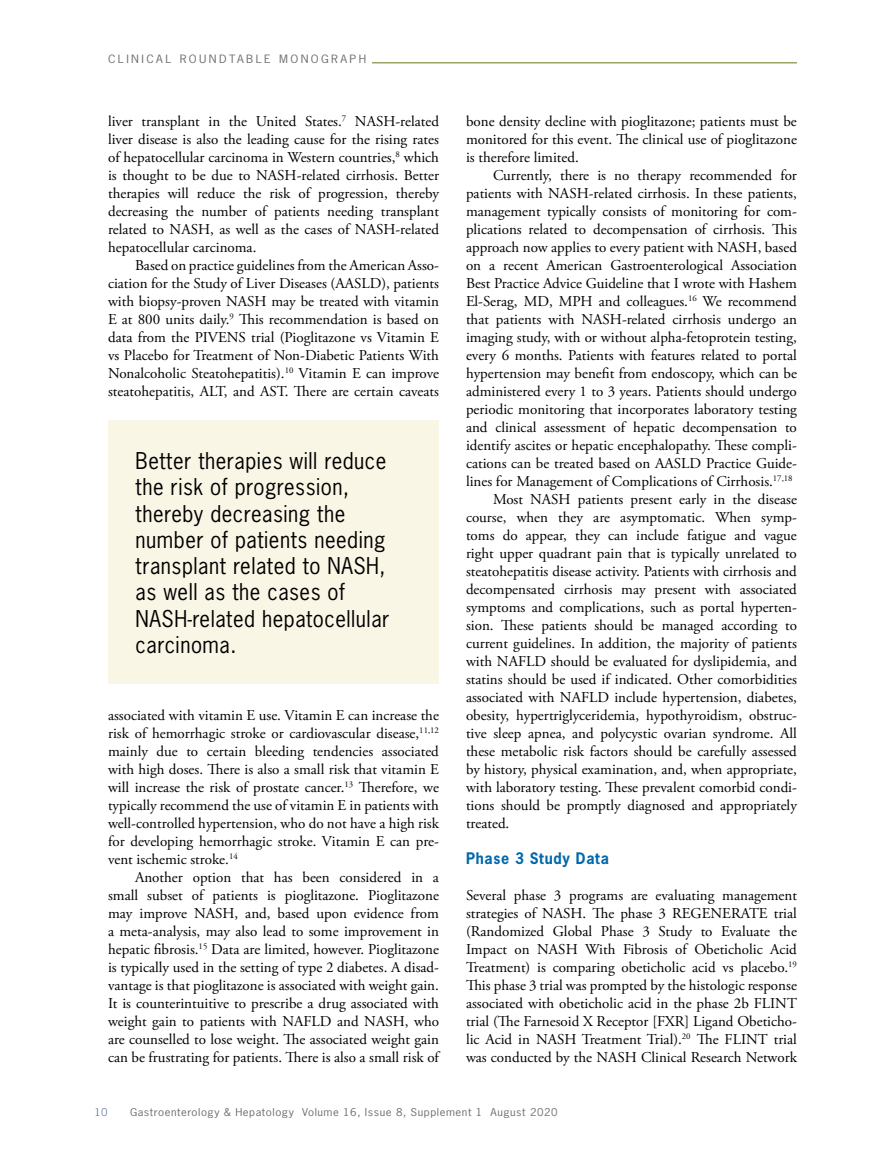
<style>
.page{position:relative;width:878px;height:1175px;background:#fff}
.page>*{position:absolute;margin:0;border:0;box-sizing:border-box;transform-origin:0 0}
.t1{font:21.75px/26.2px "News Gothic Std";letter-spacing:.025em;color:#000;scale:.95 1}
.t2{font:15px/18px "Adobe Garamond Pro";color:#000;text-align:justify}
.t3{font:700 15px "News Gothic Std";letter-spacing:.05em;color:#0068ac;scale:.95 1}
.t4{font:10.8px "News Gothic Std";letter-spacing:.2em;color:#6d6e71;scale:1.11 1}
.t5{font:10.2px "News Gothic Std";letter-spacing:.05em;color:#6d6e71;scale:1.11 1}
.t6{font:10.2px "News Gothic Std";color:#738ba5;scale:1.11 1}
</style>
<div class="page">
<hr style="left:372px;top:63px;width:425px;height:1px;background:#677718">
<div style="left:109px;top:421px;width:330px;height:263px;background:#faf6e6"></div>
<p class="t4" style="left:108px;top:52px;width:234px">CLINICAL ROUNDTABLE MONOGRAPH</p>
<p class="t2" style="left:108px;top:113px;width:332px">liver transplant in the United States.<sup>7</sup> NASH-related liver disease is also the leading cause for the rising rates of hepatocellular carcinoma in Western countries,<sup>8</sup> which is thought to be due to NASH-related cirrhosis. Better therapies will reduce the risk of progression, thereby decreasing the number of patients needing transplant related to NASH, as well as the cases of NASH-related hepatocellular carcinoma.</p>
<p class="t2" style="left:108px;top:257px;width:332px;text-indent:27px">Based on practice guidelines from the American Asso&shy;ciation for the Study of Liver Diseases (AASLD), patients with biopsy-proven NASH may be treated with vitamin E at 800 units daily.<sup>9</sup> This recommendation is based on data from the PIVENS trial (Pioglitazone vs Vitamin E vs Placebo for Treatment of Non-Diabetic Patients With Nonalcoholic Steatohepatitis).<sup>10</sup> Vitamin E can improve steatohepatitis, ALT, and AST. There are certain caveats</p>
<h1 class="t1" style="left:136px;top:447px;width:269px">Better therapies will reduce the risk of progression, thereby decreasing the number of patients needing transplant related to NASH, as well as the cases of<br>NASH-related hepatocellular carcinoma.</h1>
<p class="t2" style="left:108px;top:707px;width:332px">associated with vitamin E use. Vitamin E can increase the risk of hemorrhagic stroke or cardiovascular disease,<sup>11,12 </sup>mainly due to certain bleeding tendencies associated with high doses. There is also a small risk that vitamin E will increase the risk of prostate cancer.<sup>13</sup> Therefore, we typically recommend the use of vitamin E in patients with well-controlled hypertension, who do not have a high risk for developing hemorrhagic stroke. Vitamin E can pre&shy;vent ischemic stroke.<sup>14</sup></p>
<p class="t2" style="left:108px;top:869px;width:332px;text-indent:27px">Another option that has been considered in a small subset of patients is pioglitazone. Pioglitazone may improve NASH, and, based upon evidence from a meta-analysis, may also lead to some improvement in hepatic fibrosis.<sup>15</sup> Data are limited, however. Pioglitazone is typically used in the setting of type 2 diabetes. A disad&shy;vantage is that pioglitazone is associated with weight gain.<br>It is counterintuitive to prescribe a drug associated with weight gain to patients with NAFLD and NASH, who are counselled to lose weight. The associated weight gain can be frustrating for patients. There is also a small risk of</p>
<p class="t2" style="left:466px;top:113px;width:332px">bone density decline with pioglitazone; patients must be monitored for this event. The clinical use of pioglitazone is therefore limited.</p>
<p class="t2" style="left:493px;top:167px;width:305px">Currently, there is no therapy recommended for</p>
<p class="t2" style="left:466px;top:185px;width:332px">patients with NASH-related cirrhosis. In these patients,</p>
<p class="t2" style="left:466px;top:203px;width:332px">management typically consists of monitoring for com-</p>
<p class="t2" style="left:466px;top:221px;width:332px">plications related to decompensation of cirrhosis. This</p>
<p class="t2" style="left:466px;top:239px;width:332px">approach now applies to every patient with NASH, based</p>
<p class="t2" style="left:466px;top:257px;width:332px">on a recent American Gastroenterological Association</p>
<p class="t2" style="left:466px;top:275px;width:332px">Best Practice Advice Guideline that I wrote with Hashem</p>
<p class="t2" style="left:466px;top:293px;width:332px">El-Serag, MD, MPH and colleagues.<sup>16</sup> We recommend</p>
<p class="t2" style="left:466px;top:311px;width:332px">that patients with NASH-related cirrhosis undergo an</p>
<p class="t2" style="left:466px;top:329px;width:332px">imaging study, with or without alpha-fetoprotein testing,</p>
<p class="t2" style="left:466px;top:347px;width:332px">every 6 months. Patients with features related to portal</p>
<p class="t2" style="left:466px;top:365px;width:332px">hypertension may benefit from endoscopy, which can be</p>
<p class="t2" style="left:466px;top:383px;width:332px">administered every 1 to 3 years. Patients should undergo</p>
<p class="t2" style="left:466px;top:401px;width:332px">periodic monitoring that incorporates laboratory testing</p>
<p class="t2" style="left:466px;top:419px;width:332px">and clinical assessment of hepatic decompensation to</p>
<p class="t2" style="left:466px;top:437px;width:332px">identify ascites or hepatic encephalopathy. These compli-</p>
<p class="t2" style="left:466px;top:455px;width:332px">cations can be treated based on AASLD Practice Guide-</p>
<p class="t2" style="left:466px;top:473px;width:328px">lines for Management of Complications of Cirrhosis.<sup>17,18</sup></p>
<p class="t2" style="left:493px;top:491px;width:305px">Most NASH patients present early in the disease</p>
<p class="t2" style="left:466px;top:509px;width:332px">course, when they are asymptomatic. When symp-</p>
<p class="t2" style="left:466px;top:527px;width:332px">toms do appear, they can include fatigue and vague</p>
<p class="t2" style="left:466px;top:545px;width:332px">right upper quadrant pain that is typically unrelated to</p>
<p class="t2" style="left:466px;top:563px;width:332px">steatohepatitis disease activity. Patients with cirrhosis and</p>
<p class="t2" style="left:466px;top:581px;width:332px">decompensated cirrhosis may present with associated</p>
<p class="t2" style="left:466px;top:599px;width:332px">symptoms and complications, such as portal hyperten-</p>
<p class="t2" style="left:466px;top:617px;width:332px">sion. These patients should be managed according to</p>
<p class="t2" style="left:466px;top:635px;width:332px">current guidelines. In addition, the majority of patients</p>
<p class="t2" style="left:466px;top:653px;width:332px">with NAFLD should be evaluated for dyslipidemia, and</p>
<p class="t2" style="left:466px;top:671px;width:332px">statins should be used if indicated. Other comorbidities</p>
<p class="t2" style="left:466px;top:689px;width:332px">associated with NAFLD include hypertension, diabetes,</p>
<p class="t2" style="left:466px;top:707px;width:332px">obesity, hypertriglyceridemia, hypothyroidism, obstruc-</p>
<p class="t2" style="left:466px;top:725px;width:332px">tive sleep apnea, and polycystic ovarian syndrome. All</p>
<p class="t2" style="left:466px;top:743px;width:332px">these metabolic risk factors should be carefully assessed</p>
<p class="t2" style="left:466px;top:761px;width:332px">by history, physical examination, and, when appropriate,</p>
<p class="t2" style="left:466px;top:779px;width:332px">with laboratory testing. These prevalent comorbid condi-</p>
<p class="t2" style="left:466px;top:797px;width:332px">tions should be promptly diagnosed and appropriately</p>
<p class="t2" style="left:466px;top:815px;width:45px">treated.</p>
<p class="t3" style="left:466px;top:848px;width:152px">Phase 3 Study Data</p>
<p class="t2" style="left:466px;top:887px;width:332px">Several phase 3 programs are evaluating management strategies of NASH. The phase 3 REGENERATE trial (Randomized Global Phase 3 Study to Evaluate the Impact on NASH With Fibrosis of Obeticholic Acid Treatment) is comparing obeticholic acid vs placebo.<sup>19<br></sup>This phase 3 trial was prompted by the histologic response associated with obeticholic acid in the phase 2b FLINT trial (The Farnesoid X Receptor [FXR] Ligand Obeticho&shy;lic Acid in NASH Treatment Trial).<sup>20</sup> The FLINT trial was conducted by the NASH Clinical Research Network</p>
<p class="t6" style="left:94px;top:1105px;width:13px">10</p>
<p class="t5" style="left:130px;top:1105px;width:387px">Gastroenterology &amp; Hepatology Volume 16, Issue 8, Supplement 1 August 2020</p>
</div>
